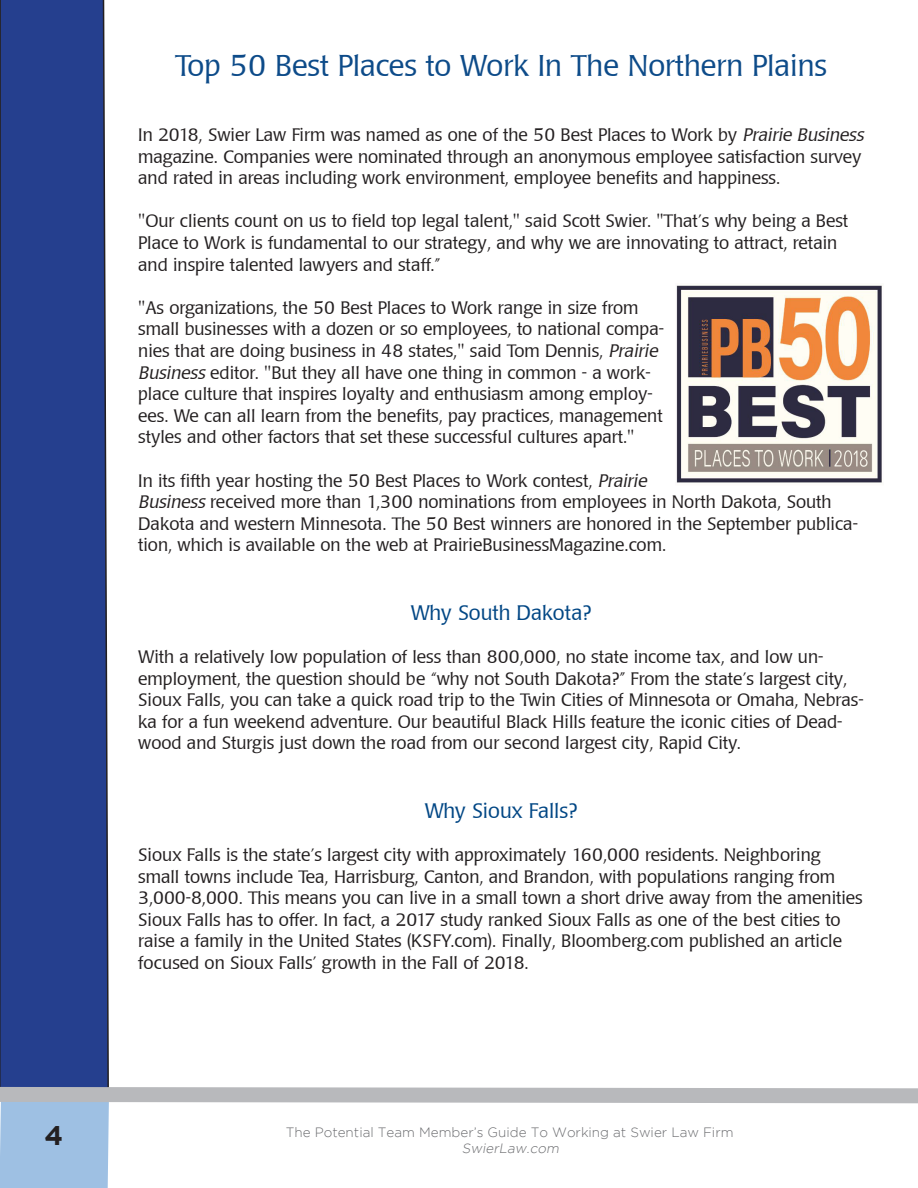
<style>
.page{position:relative;width:918px;height:1188px;background:#fff}
.page>*{position:absolute;margin:0;border:0;box-sizing:border-box;transform-origin:0 0}
.Headings_20{font:30px "Poppl Laudatio Light";color:#0d4b89}
.t1{font:700 27px "Gotham";color:#231f20}
.In_Body_Headers_14{font:21px "Poppl Laudatio Light";color:#004684}
.t2{font:18px/21.6px "Poppl Laudatio Light";color:#231f20}
.t3{font:300 13.5px "Gotham";color:#6c6d70}
.t4{font:italic 300 13.5px "Gotham";color:#6c6d70}
.s1{font-style:italic}
</style>
<div class="page">
<div style="left:0;top:0;width:109px;height:1079px;background:#253f8e"></div>
<svg style="left:0;top:1079px;width:918px;height:109px"></svg>
<img style="left:676px;top:285px;width:206px;height:198px">
<p class="t1" style="left:44px;top:1120px;width:20px">4</p>
<p class="Headings_20" style="left:175px;top:49px;width:654px">Top 50 Best Places to Work In The Northern Plains</p>
<p class="t2" style="left:138px;top:124px;width:731px">In 2018, Swier Law Firm was named as one of the 50 Best Places to Work by <span class="s1">Prairie Business </span>magazine. Companies were nominated through an anonymous employee satisfaction survey and rated in areas including work environment, employee benefits and happiness.</p>
<p class="t2" style="left:138px;top:211px;width:711px">"Our clients count on us to field top legal talent," said Scott Swier. "That’s why being a Best<br>Place to Work is fundamental to our strategy, and why we are innovating to attract, retain and inspire talented lawyers and staff.”</p>
<p class="t2" style="left:138px;top:297px;width:527px">"As organizations, the 50 Best Places to Work range in size from small businesses with a dozen or so employees, to national compa&shy;nies that are doing business in 48 states," said Tom Dennis, <span class="s1">Prairie Business</span> editor. "But they all have one thing in common - a work&shy;place culture that inspires loyalty and enthusiasm among employ&shy;ees. We can all learn from the benefits, pay practices, management styles and other factors that set these successful cultures apart."</p>
<p class="t2" style="left:138px;top:470px;width:721px">In its fifth year hosting the 50 Best Places to Work contest, <span class="s1">Prairie<br>Business</span> received more than 1,300 nominations from employees in North Dakota, South Dakota and western Minnesota. The 50 Best winners are honored in the September publica&shy;tion, which is available on the web at PrairieBusinessMagazine.com.</p>
<p class="In_Body_Headers_14" style="left:411px;top:601px;width:182px">Why South Dakota?</p>
<p class="t2" style="left:138px;top:646px;width:727px">With a relatively low population of less than 800,000, no state income tax, and low un&shy;employment, the question should be “why not South Dakota?” From the state’s largest city, Sioux Falls, you can take a quick road trip to the Twin Cities of Minnesota or Omaha, Nebras&shy;ka for a fun weekend adventure. Our beautiful Black Hills feature the iconic cities of Dead&shy;wood and Sturgis just down the road from our second largest city, Rapid City.</p>
<p class="In_Body_Headers_14" style="left:425px;top:799px;width:154px">Why Sioux Falls?</p>
<p class="t2" style="left:138px;top:844px;width:726px">Sioux Falls is the state’s largest city with approximately 160,000 residents. Neighboring small towns include Tea, Harrisburg, Canton, and Brandon, with populations ranging from 3,000-8,000. This means you can live in a small town a short drive away from the amenities Sioux Falls has to offer. In fact, a 2017 study ranked Sioux Falls as one of the best cities to raise a family in the United States (KSFY.com). Finally, Bloomberg.com published an article focused on Sioux Falls’ growth in the Fall of 2018.</p>
<p class="t3" style="left:286px;top:1125px;width:449px">The Potential Team Member’s Guide To Working at Swier Law Firm</p>
<p class="t4" style="left:462px;top:1141px;width:101px">SwierLaw.com</p>
</div>
